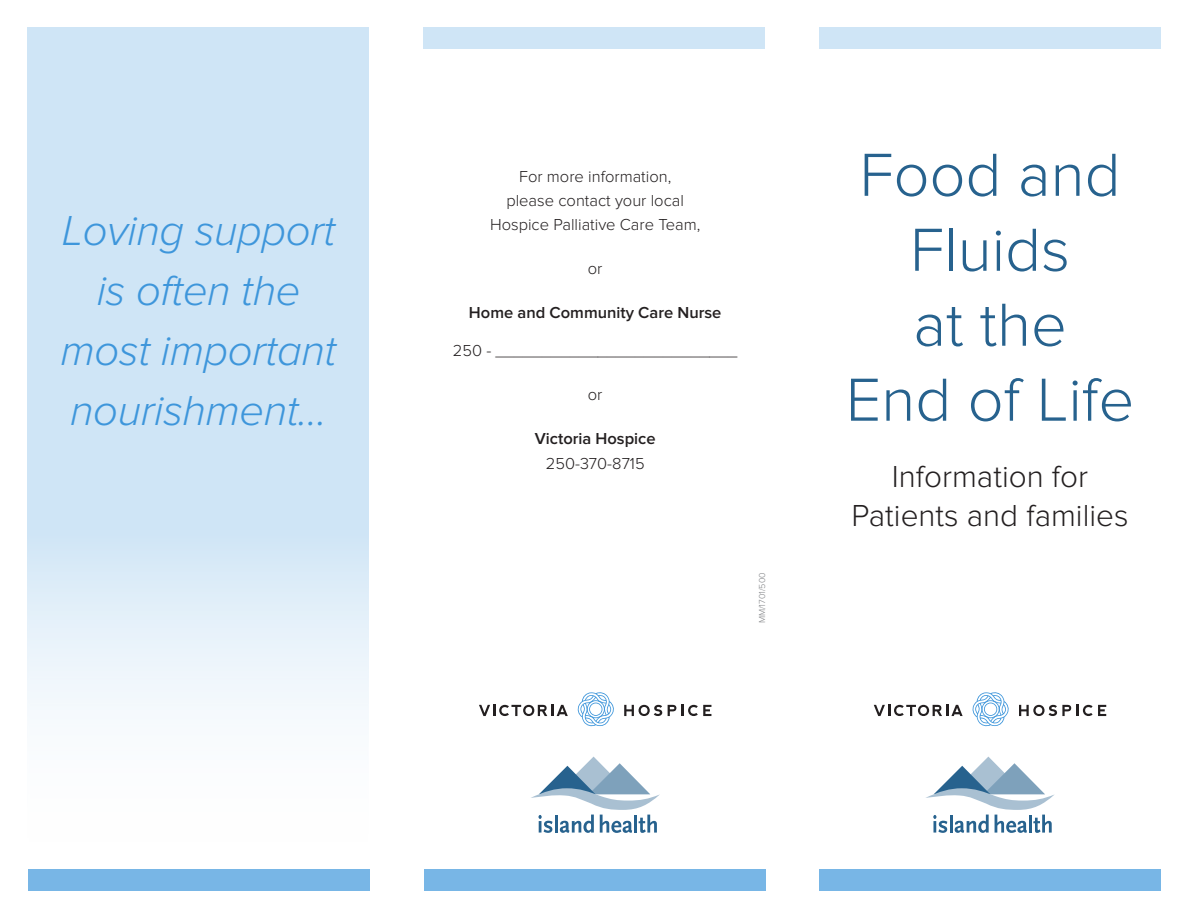
<style>
.page{position:relative;width:1188px;height:918px;background:#fff}
.page>*{position:absolute;margin:0;border:0;box-sizing:border-box;transform-origin:0 0}
.t1{font:300 63px/75px "Proxima Nova";color:#27628e;text-align:center}
.t2{font:italic 300 43.5px/60px "Proxima Nova";letter-spacing:-.01em;color:#3e96db;text-align:center}
.t3{font:300 31.5px/39px "Proxima Nova";color:#231f20;text-align:center}
.t4{font:300 16.5px/24px "Proxima Nova";color:#231f20;text-align:center}
.t5{font:600 16.5px "Proxima Nova";color:#231f20}
.t6{font:300 9px "Proxima Nova";color:#808285}
</style>
<div class="page">
<div style="left:819px;top:27px;width:342px;height:22px;background:#cfe5f6"></div>
<div style="left:423px;top:27px;width:342px;height:22px;background:#cfe5f6"></div>
<svg style="left:27px;top:27px;width:342px;height:685px;background:#d4e7f6"></svg>
<div style="left:819px;top:869px;width:342px;height:22px;background:#78b6e6"></div>
<div style="left:424px;top:869px;width:342px;height:22px;background:#78b6e6"></div>
<div style="left:28px;top:869px;width:342px;height:22px;background:#78b6e6"></div>
<svg style="left:874px;top:705px;width:89px;height:11px"></svg>
<svg style="left:1019px;top:705px;width:87px;height:11px"></svg>
<svg style="left:972px;top:692px;width:37px;height:34px"></svg>
<svg style="left:479px;top:705px;width:89px;height:11px"></svg>
<svg style="left:624px;top:705px;width:38px;height:11px"></svg>
<svg style="left:668px;top:705px;width:43px;height:11px"></svg>
<svg style="left:577px;top:692px;width:37px;height:34px"></svg>
<svg style="left:926px;top:757px;width:129px;height:76px"></svg>
<svg style="left:531px;top:757px;width:129px;height:76px"></svg>
<h2 class="t2" style="left:61px;top:201px;width:277px">Loving support is often the most important nourishment…</h2>
<p class="t4" style="left:490px;top:165px;width:212px">For more information,<br>please contact your local<br>Hospice Palliative Care Team,</p>
<p class="t4" style="left:588px;top:257px;width:16px">or</p>
<p class="t5" style="left:469px;top:304px;width:254px">Home and Community Care Nurse</p>
<p class="t4" style="left:453px;top:339px;width:286px">250 - __________________________</p>
<p class="t4" style="left:588px;top:383px;width:16px">or</p>
<p class="t5" style="left:535px;top:430px;width:122px">Victoria Hospice</p>
<p class="t4" style="left:546px;top:451px;width:100px">250-370-8715</p>
<p class="t6" style="left:757px;top:623px;width:53px;rotate:-90deg">MM/1701/500</p>
<h1 class="t1" style="left:846px;top:138px;width:290px">Food and<br>Fluids<br>at the<br>End of Life</h1>
<h3 class="t3" style="left:851px;top:457px;width:279px">Information for<br>Patients and families</h3>
</div>
